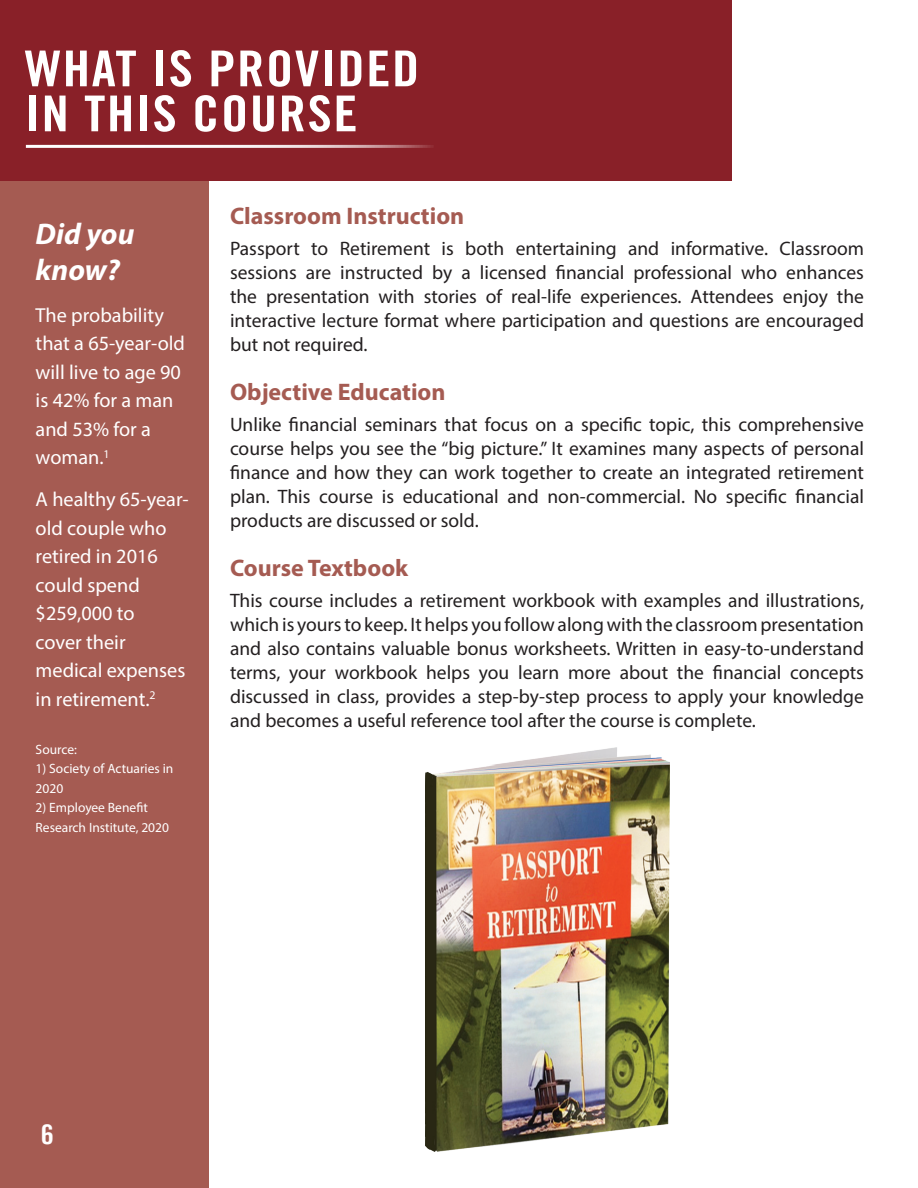
<style>
.page{position:relative;width:918px;height:1188px;background:#fff}
.page>*{position:absolute;margin:0;border:0;box-sizing:border-box;transform-origin:0 0}
.t1{font:49.5px/45px "Trade Gothic Bold Cond Twenty";letter-spacing:.03em;color:#fff;scale:1.1 1}
.t2{font:italic 700 30px/36px "Myriad Pro";color:#fff}
.t3{font:27px "Trade Gothic Bold Cond Twenty";color:#fff;scale:1.1 1}
.t4{font:700 24px "Myriad Pro";color:#a55b52}
.t5{font:20.25px/28.5px "Myriad Pro";color:#fff}
.t6{font:19.5px/24px "Myriad Pro";color:#231f20;text-align:justify}
.t7{font:13.5px/19.5px "Myriad Pro";color:#fff}
</style>
<div class="page">
<div style="left:0;top:173px;width:208px;height:1015px;background:#a55b52"></div>
<div style="left:0;top:0;width:731px;height:180px;background:#892028"></div>
<hr style="left:26px;top:145px;width:408px;height:3px;background:#fff">
<img style="left:426px;top:748px;width:244px;height:404px">
<p class="t1" style="left:25px;top:46px;width:360px">WHAT IS PROVIDED<br>IN THIS COURSE</p>
<p class="t2" style="left:36px;top:215px;width:100px">Did you know?</p>
<p class="t5" style="left:36px;top:300px;width:151px">The probability that a 65-year-old will live to age 90 is 42% for a man and 53% for a woman.<sup>1</sup></p>
<p class="t5" style="left:36px;top:485px;width:155px">A healthy 65-year&shy;old couple who retired in 2016 could spend $259,000 to<br>cover their medical expenses in retirement.<sup>2</sup></p>
<p class="t7" style="left:36px;top:740px;width:43px">Source:</p>
<p class="t7" style="left:36px;top:759px;width:139px">1) Society of Actuaries in<br>2020</p>
<p class="t7" style="left:36px;top:798px;width:135px">2) Employee Benefit<br>Research Institute, 2020</p>
<p class="t4" style="left:230px;top:201px;width:236px">Classroom Instruction</p>
<p class="t6" style="left:230px;top:236px;width:636px">Passport to Retirement is both entertaining and informative. Classroom sessions are instructed by a licensed financial professional who enhances the presentation with stories of real-life experiences. Attendees enjoy the interactive lecture format where participation and questions are encouraged but not required.</p>
<p class="t4" style="left:230px;top:376px;width:217px">Objective Education</p>
<p class="t6" style="left:230px;top:412px;width:635px">Unlike financial seminars that focus on a specific topic, this comprehensive course helps you see the “big picture.” It examines many aspects of personal finance and how they can work together to create an integrated retirement plan. This course is educational and non-commercial. No specific financial products are discussed or sold.</p>
<p class="t4" style="left:230px;top:552px;width:180px">Course Textbook</p>
<p class="t6" style="left:230px;top:588px;width:636px">This course includes a retirement workbook with examples and illustrations, which is yours to keep. It helps you follow along with the classroom presentation and also contains valuable bonus worksheets. Written in easy-to-understand terms, your workbook helps you learn more about the financial concepts discussed in class, provides a step-by-step process to apply your knowledge and becomes a useful reference tool after the course is complete.</p>
<p class="t3" style="left:41px;top:1118px;width:13px">6</p>
</div>
